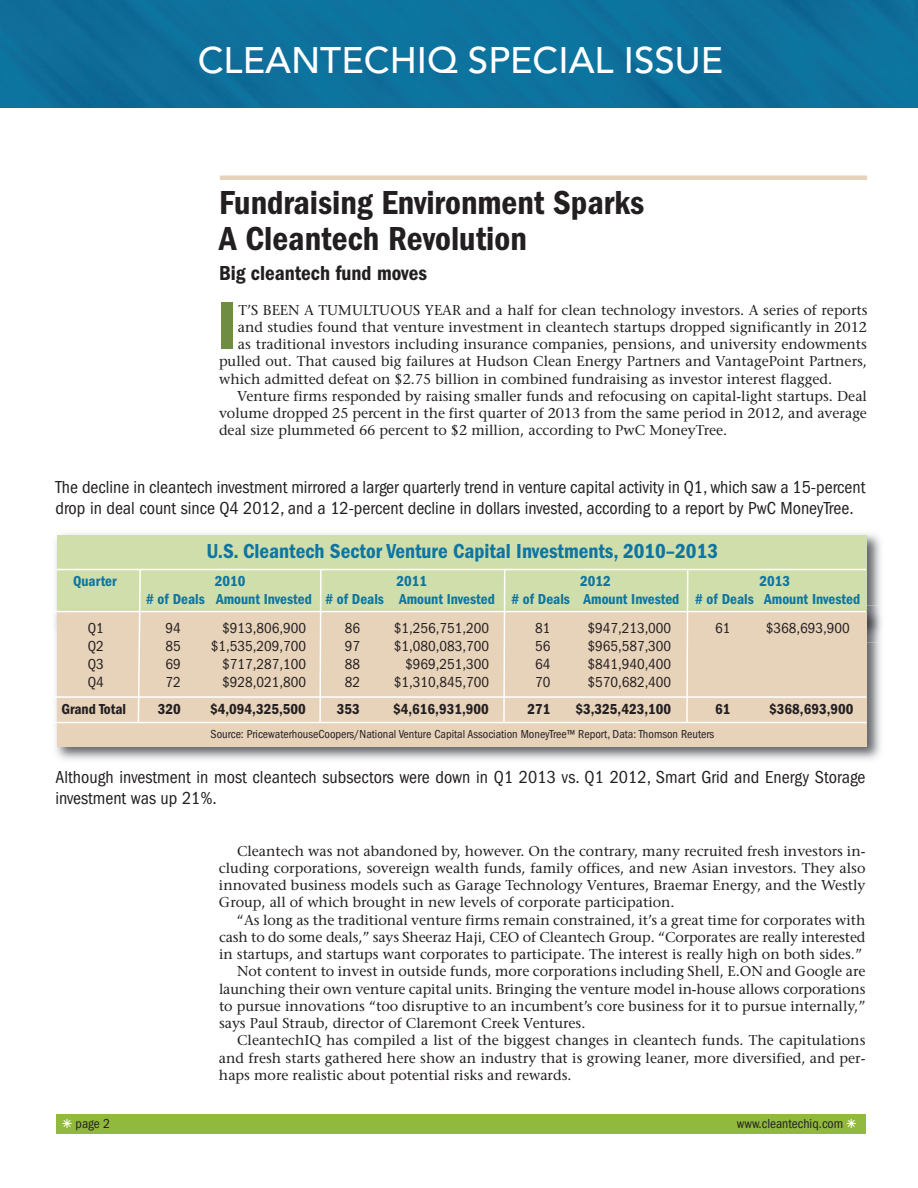
<style>
.page{position:relative;width:918px;height:1188px;background:#fff}
.page>*{position:absolute;margin:0;border:0;box-sizing:border-box;transform-origin:0 0}
.t1{font:59.25px "Impact";color:#6f8c43;scale:.95 1}
.t2{font:500 36.75px "Avenir";color:#fff}
.t3{font:600 condensed 34.5px/36px "Franklin Gothic";color:#231f20}
.t4{font:600 condensed 21px "Franklin Gothic";color:#0f75a0}
.t5{font:600 condensed 21px "Franklin Gothic";color:#231f20}
.t6{font:condensed 18px/21px "Franklin Gothic";color:#231f20}
.t7{font:condensed 15px "Franklin Gothic";color:#231f20}
.t8{font:600 condensed 15px/18px "Franklin Gothic";color:#0f75a0}
.t9{font:600 condensed 15px "Franklin Gothic";color:#231f20}
.t10{font:14.25px/17.2px "Stone Serif";color:#231f20;text-align:justify}
.t11{font:condensed 13.5px "Franklin Gothic";color:#231f20}
.t12{font:condensed 12px "Franklin Gothic";color:#231f20}
.s1{font-family:"European Pi Three";font-stretch:normal;font-size:18px;color:#fff}
</style>
<div class="page">
<div style="left:1px;top:0;width:915px;height:108px;background:#0e709c"></div>
<img style="left:55px;top:533px;width:826px;height:72px">
<div style="left:57px;top:536px;width:810px;height:87px;background:#d0deab"></div>
<div style="left:56px;top:1115px;width:810px;height:19px;background:#90b93d"></div>
<img style="left:916px;top:0;width:2px;height:108px">
<hr style="left:220px;top:176px;width:647px;height:4px;background:#e7d2ba">
<img style="left:54px;top:605px;width:828px;height:155px">
<img style="left:57px;top:605px;width:810px;height:7px">
<div style="left:57px;top:612px;width:810px;height:134px;background:#e7d2ba"></div>
<hr style="left:57px;top:569px;width:809px;height:1px;background:#fff">
<hr style="left:54px;top:611px;width:812px;height:1px;background:#fff">
<hr style="left:54px;top:696px;width:813px;height:2px;background:#fff">
<hr style="left:54px;top:722px;width:813px;height:1px;background:#fff">
<svg style="left:319px;top:568px;width:3px;height:156px"></svg>
<svg style="left:137px;top:568px;width:5px;height:154px"></svg>
<svg style="left:502px;top:568px;width:4px;height:154px"></svg>
<svg style="left:685px;top:570px;width:4px;height:154px"></svg>
<h2 class="t2" style="left:198px;top:29px;width:527px">CLEANTECHIQ SPECIAL ISSUE</h2>
<h3 class="t3" style="left:219px;top:188px;width:427px">Fundraising Environment Sparks<br>A Cleantech Revolution</h3>
<h3 class="t5" style="left:219px;top:266px;width:210px">Big cleantech fund moves</h3>
<h1 class="t1" style="left:219px;top:294px;width:19px">I</h1>
<p class="t10" style="left:239px;top:303px;width:631px">T’S BEEN A TUMULTUOUS YEAR and a half for clean technology investors. A series of reports</p>
<p class="t10" style="left:238px;top:320px;width:631px">and studies found that venture investment in cleantech startups dropped significantly in 2012</p>
<p class="t10" style="left:238px;top:337px;width:631px">as traditional investors including insurance companies, pensions, and university endowments</p>
<p class="t10" style="left:219px;top:354px;width:649px">pulled out. That caused big failures at Hudson Clean Energy Partners and VantagePoint Partners,</p>
<p class="t10" style="left:219px;top:372px;width:615px">which admitted defeat on $2.75 billion in combined fundraising as investor interest flagged.</p>
<p class="t10" style="left:237px;top:389px;width:632px">Venture firms responded by raising smaller funds and refocusing on capital-light startups. Deal</p>
<p class="t10" style="left:219px;top:406px;width:650px">volume dropped 25 percent in the first quarter of 2013 from the same period in 2012, and average</p>
<p class="t10" style="left:219px;top:423px;width:510px">deal size plummeted 66 percent to $2 million, according to PwC MoneyTree.</p>
<p class="t6" style="left:55px;top:478px;width:811px">The decline in cleantech investment mirrored a larger quarterly trend in venture capital activity in Q1, which saw a 15-percent drop in deal count since Q4 2012, and a 12-percent decline in dollars invested, according to a report by PwC MoneyTree.</p>
<h3 class="t4" style="left:207px;top:544px;width:513px">U.S. Cleantech Sector Venture Capital Investments, 2010–2013</h3>
<p class="t8" style="left:73px;top:574px;width:45px">Quarter</p>
<p class="t8" style="left:215px;top:574px;width:32px">2010</p>
<p class="t8" style="left:396px;top:574px;width:32px">2011</p>
<p class="t8" style="left:580px;top:574px;width:32px">2012</p>
<p class="t8" style="left:146px;top:574px;width:716px;text-indent:613px">2013<br># of Deals Amount Invested # of Deals Amount Invested # of Deals Amount Invested # of Deals Amount Invested</p>
<p class="t7" style="left:88px;top:623px;width:18px">Q1</p>
<p class="t7" style="left:165px;top:623px;width:17px">94</p>
<p class="t7" style="left:222px;top:623px;width:85px">$913,806,900</p>
<p class="t7" style="left:345px;top:623px;width:17px">86</p>
<p class="t7" style="left:394px;top:623px;width:97px">$1,256,751,200</p>
<p class="t7" style="left:535px;top:623px;width:17px">81</p>
<p class="t7" style="left:587px;top:623px;width:85px">$947,213,000</p>
<p class="t7" style="left:715px;top:623px;width:17px">61</p>
<p class="t7" style="left:766px;top:623px;width:85px">$368,693,900</p>
<p class="t7" style="left:88px;top:641px;width:18px">Q2</p>
<p class="t7" style="left:165px;top:641px;width:17px">85</p>
<p class="t7" style="left:211px;top:641px;width:97px">$1,535,209,700</p>
<p class="t7" style="left:345px;top:641px;width:17px">97</p>
<p class="t7" style="left:394px;top:641px;width:97px">$1,080,083,700</p>
<p class="t7" style="left:535px;top:641px;width:17px">56</p>
<p class="t7" style="left:587px;top:641px;width:85px">$965,587,300</p>
<p class="t7" style="left:88px;top:659px;width:18px">Q3</p>
<p class="t7" style="left:165px;top:659px;width:17px">69</p>
<p class="t7" style="left:222px;top:659px;width:85px">$717,287,100</p>
<p class="t7" style="left:345px;top:659px;width:17px">88</p>
<p class="t7" style="left:405px;top:659px;width:85px">$969,251,300</p>
<p class="t7" style="left:535px;top:659px;width:17px">64</p>
<p class="t7" style="left:587px;top:659px;width:85px">$841,940,400</p>
<p class="t7" style="left:88px;top:677px;width:18px">Q4</p>
<p class="t7" style="left:165px;top:677px;width:17px">72</p>
<p class="t7" style="left:222px;top:677px;width:85px">$928,021,800</p>
<p class="t7" style="left:345px;top:677px;width:17px">82</p>
<p class="t7" style="left:394px;top:677px;width:97px">$1,310,845,700</p>
<p class="t7" style="left:535px;top:677px;width:17px">70</p>
<p class="t7" style="left:587px;top:677px;width:85px">$570,682,400</p>
<p class="t9" style="left:62px;top:704px;width:66px">Grand Total</p>
<p class="t9" style="left:158px;top:704px;width:24px">320</p>
<p class="t9" style="left:210px;top:704px;width:97px">$4,094,325,500</p>
<p class="t9" style="left:337px;top:704px;width:24px">353</p>
<p class="t9" style="left:393px;top:704px;width:97px">$4,616,931,900</p>
<p class="t9" style="left:527px;top:704px;width:24px">271</p>
<p class="t9" style="left:575px;top:704px;width:97px">$3,325,423,100</p>
<p class="t9" style="left:715px;top:704px;width:17px">61</p>
<p class="t9" style="left:769px;top:704px;width:86px">$368,693,900</p>
<p class="t12" style="left:211px;top:730px;width:505px">Source: PricewaterhouseCoopers/National Venture Capital Association MoneyTree™ Report, Data: Thomson Reuters</p>
<p class="t6" style="left:55px;top:768px;width:812px">Although investment in most cleantech subsectors were down in Q1 2013 vs. Q1 2012, Smart Grid and Energy Storage investment was up 21%.</p>
<p class="t10" style="left:219px;top:844px;width:648px;text-indent:18px">Cleantech was not abandoned by, however. On the contrary, many recruited fresh investors in&shy;cluding corporations, sovereign wealth funds, family offices, and new Asian investors. They also innovated business models such as Garage Technology Ventures, Braemar Energy, and the Westly Group, all of which brought in new levels of corporate participation.</p>
<p class="t10" style="left:237px;top:913px;width:630px">“As long as the traditional venture firms remain constrained, it’s a great time for corporates with</p>
<p class="t10" style="left:219px;top:930px;width:648px">cash to do some deals,” says Sheeraz Haji, CEO of Cleantech Group. “Corporates are really interested</p>
<p class="t10" style="left:219px;top:947px;width:645px">in startups, and startups want corporates to participate. The interest is really high on both sides.”</p>
<p class="t10" style="left:237px;top:964px;width:630px">Not content to invest in outside funds, more corporations including Shell, E.ON and Google are</p>
<p class="t10" style="left:219px;top:982px;width:648px">launching their own venture capital units. Bringing the venture model in-house allows corporations</p>
<p class="t10" style="left:219px;top:999px;width:648px">to pursue innovations “too disruptive to an incumbent’s core business for it to pursue internally,”</p>
<p class="t10" style="left:219px;top:1016px;width:368px">says Paul Straub, director of Claremont Creek Ventures.</p>
<p class="t10" style="left:237px;top:1033px;width:630px">CleantechIQ has compiled a list of the biggest changes in cleantech funds. The capitulations</p>
<p class="t10" style="left:219px;top:1051px;width:648px">and fresh starts gathered here show an industry that is growing leaner, more diversified, and per-</p>
<p class="t10" style="left:219px;top:1068px;width:354px">haps more realistic about potential risks and rewards.</p>
<p class="t11" style="left:62px;top:1119px;width:49px"><span class="s1">-</span> page 2</p>
<p class="t11" style="left:737px;top:1119px;width:121px">www.cleantechiq.com <span class="s1">-</span></p>
</div>
